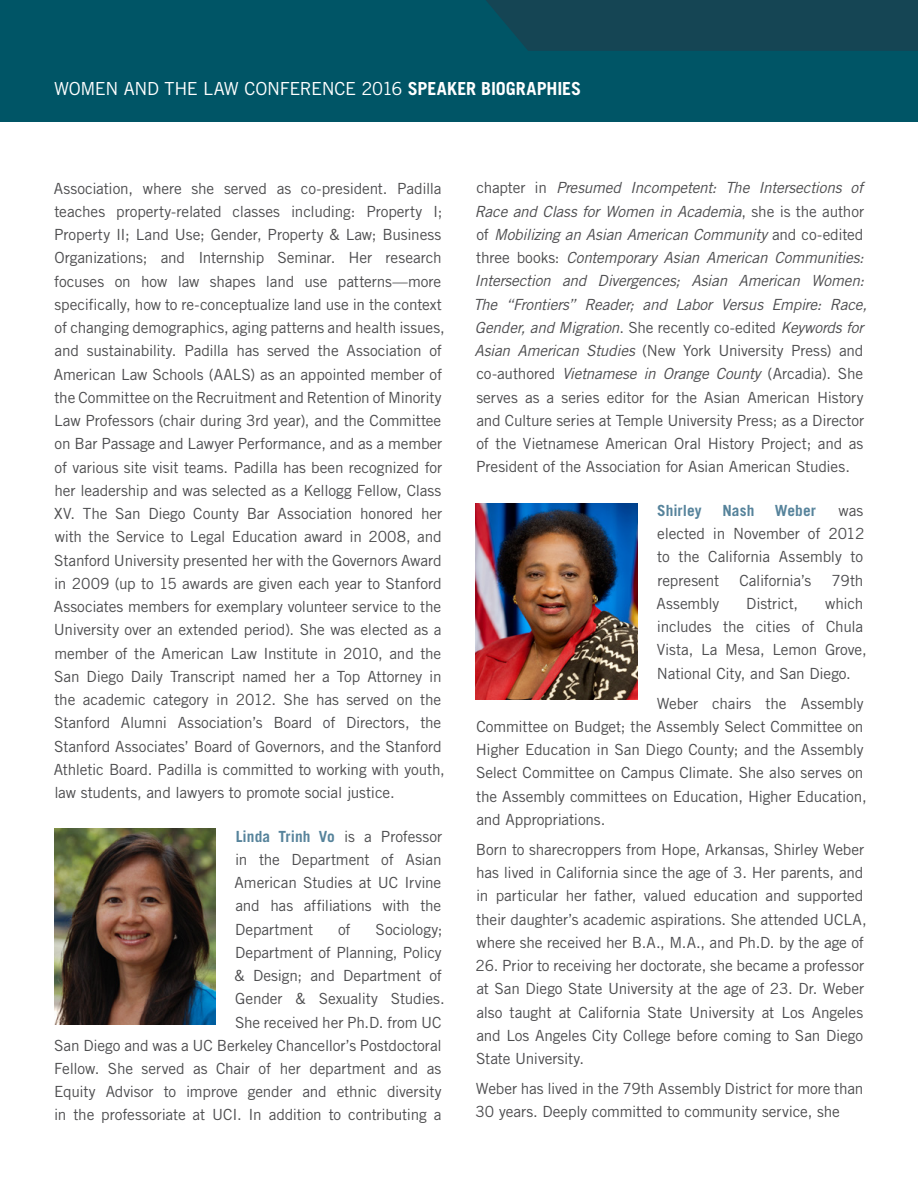
<style>
.page{position:relative;width:918px;height:1188px;background:#fff}
.page>*{position:absolute;margin:0;border:0;box-sizing:border-box;transform-origin:0 0}
.t1{font:18px "Trade Gothic LT Std";letter-spacing:-.025em;color:#fff}
.t2{font:15.3px/23.2px "Trade Gothic LT Std";letter-spacing:-.01em;color:#4d4d4f}
.t3{font:700 15.3px "Trade Gothic LT Std";letter-spacing:.005em;color:#56839b}
.s1{font-weight:700}
.s2{font-weight:700;color:#56839b}
.s3{font-style:italic}
</style>
<div class="page">
<div style="left:0;top:0;width:918px;height:122px;background:#056"></div>
<div style="left:486px;top:0;width:432px;height:51px;background:#154554"></div>
<img style="left:476px;top:504px;width:162px;height:196px">
<img style="left:54px;top:829px;width:162px;height:195px">
<p class="t1" style="left:54px;top:78px;width:529px">WOMEN AND THE LAW CONFERENCE 2016 <span class="s1">SPEAKER BIOGRAPHIES</span></p>
<p class="t2" style="left:54px;top:176px;width:393px">Association, where she served as co-president. Padilla teaches property-related classes including: Property I; Property II; Land Use; Gender, Property &amp; Law; Business Organizations; and Internship Seminar. Her research focuses on how law shapes land use patterns—more specifically, how to re-conceptualize land use in the context of changing demographics, aging patterns and health issues, and sustainability. Padilla has served the Association of American Law Schools (AALS) as an appointed member of the Committee on the Recruitment and Retention of Minority Law Professors (chair during 3rd year), and the Committee on Bar Passage and Lawyer Performance, and as a member of various site visit teams. Padilla has been recognized for her leadership and was selected as a Kellogg Fellow, Class XV. The San Diego County Bar Association honored her with the Service to Legal Education award in 2008, and Stanford University presented her with the Governors Award in 2009 (up to 15 awards are given each year to Stanford Associates members for exemplary volunteer service to the University over an extended period). She was elected as a member of the American Law Institute in 2010, and the San Diego Daily Transcript named her a Top Attorney in the academic category in 2012. She has served on the Stanford Alumni Association’s Board of Directors, the Stanford Associates’ Board of Governors, and the Stanford Athletic Board. Padilla is committed to working with youth, law students, and lawyers to promote social justice.</p>
<p class="t2" style="left:235px;top:824px;width:209px;text-align:justify"><span class="s2">Linda Trinh Vo</span> is a Professor in the Department of Asian American Studies at UC Irvine and has affiliations with the Department</p>
<p class="t2" style="left:54px;top:917px;width:392px;text-align:right">Sociology;<br>Department of Planning, Policy<br>&amp; Design; and Department of<br>Gender &amp; Sexuality Studies.<br>She received her Ph.D. from UC<br>San Diego and was a UC Berkeley Chancellor’s Postdoctoral Fellow. She served as Chair of her department and as Equity Advisor to improve gender and ethnic diversity in the professoriate at UCI. In addition to contributing a</p>
<p class="t2" style="left:338px;top:917px;width:14px">of</p>
<p class="t2" style="left:473px;top:176px;width:395px">chapter in <span class="s3">Presumed Incompetent: The Intersections of Race and Class for Women in Academia</span>, she is the author of <span class="s3">Mobilizing an Asian American Community</span> and co-edited three books: <span class="s3">Contemporary Asian American Communities:<br>Intersection and Divergences; Asian American Women:<br>The “Frontiers” Reader; and Labor Versus Empire: Race, Gender, and Migration</span>. She recently co-edited <span class="s3">Keywords for Asian American Studies</span> (New York University Press) and co-authored <span class="s3">Vietnamese in Orange County</span> (Arcadia). She serves as a series editor for the Asian American History and Culture series at Temple University Press; as a Director of the Vietnamese American Oral History Project; and as President of the Association for Asian American Studies.</p>
<p class="t3" style="left:657px;top:501px;width:46px">Shirley</p>
<p class="t3" style="left:722px;top:501px;width:34px">Nash</p>
<p class="t3" style="left:775px;top:501px;width:43px">Weber</p>
<p class="t2" style="left:657px;top:499px;width:209px;text-align:justify;text-indent:181px">was elected in November of 2012 to the California Assembly to represent</p>
<p class="t2" style="left:739px;top:568px;width:74px">California’s</p>
<p class="t2" style="left:832px;top:568px;width:33px">79th</p>
<p class="t2" style="left:657px;top:592px;width:211px;text-indent:169px">which includes the cities of Chula<br>Vista, La Mesa, Lemon Grove,<br>National City, and San Diego.</p>
<p class="t2" style="left:476px;top:691px;width:392px;text-indent:181px">Weber chairs the Assembly Committee on Budget; the Assembly Select Committee on Higher Education in San Diego County; and the Assembly Select Committee on Campus Climate. She also serves on the Assembly committees on Education, Higher Education, and Appropriations.</p>
<p class="t2" style="left:476px;top:838px;width:392px">Born to sharecroppers from Hope, Arkansas, Shirley Weber has lived in California since the age of 3. Her parents, and in particular her father, valued education and supported their daughter’s academic aspirations. She attended UCLA, where she received her B.A., M.A., and Ph.D. by the age of</p>
<p class="t2" style="left:476px;top:954px;width:390px;text-align:justify">26. Prior to receiving her doctorate, she became a professor at San Diego State University at the age of 23. Dr. Weber also taught at California State University at Los Angeles and Los Angeles City College before coming to San Diego State University.</p>
<p class="t2" style="left:476px;top:1077px;width:389px">Weber has lived in the 79th Assembly District for more than<br>30 years. Deeply committed to community service, she</p>
<p class="t2" style="left:656px;top:592px;width:64px">Assembly</p>
<p class="t2" style="left:746px;top:592px;width:54px">District,</p>
</div>
